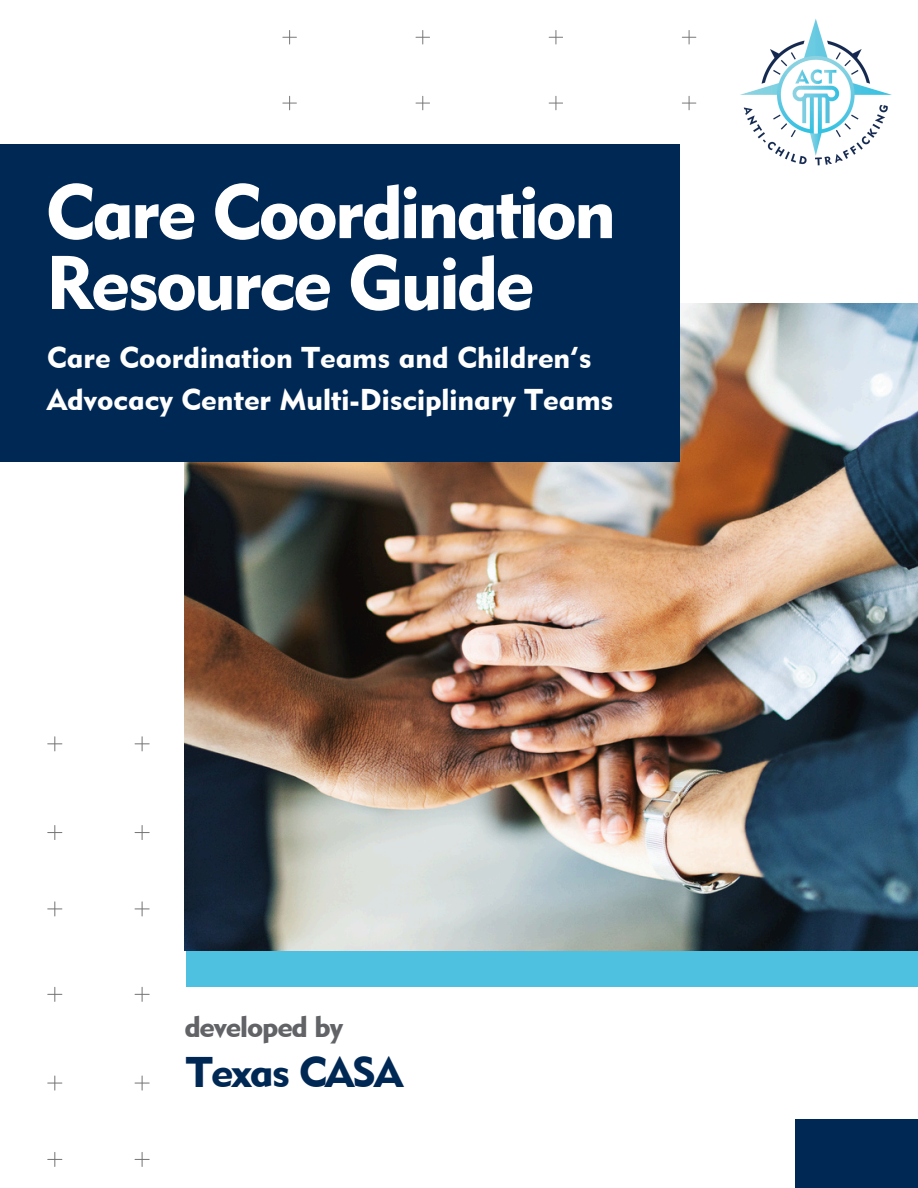
<style>
.page{position:relative;width:918px;height:1188px;background:#fff}
.page>*{position:absolute;margin:0;border:0;box-sizing:border-box;transform-origin:0 0}
.t1{font:75px/70.8px "Geometric 415 BT Black A";letter-spacing:-.035em;color:#fff}
.t2{font:42.75px "Geometric 415 BT Black A";letter-spacing:-.035em;color:#002855}
.t3{font:30px/41.7px "Geometric 415 BT Black A";color:#fff}
.t4{font:29.7px "Geometric 415 BT Black A";letter-spacing:-.035em;color:#626366}
</style>
<div class="page">
<img style="left:184px;top:304px;width:734px;height:647px">
<svg style="left:282px;top:30px;width:15px;height:14px"></svg>
<svg style="left:416px;top:30px;width:14px;height:14px"></svg>
<svg style="left:549px;top:30px;width:14px;height:14px"></svg>
<svg style="left:682px;top:30px;width:14px;height:14px"></svg>
<svg style="left:282px;top:96px;width:15px;height:14px"></svg>
<svg style="left:416px;top:96px;width:14px;height:14px"></svg>
<svg style="left:549px;top:96px;width:14px;height:14px"></svg>
<svg style="left:682px;top:96px;width:14px;height:14px"></svg>
<svg style="left:47px;top:987px;width:15px;height:15px"></svg>
<svg style="left:135px;top:987px;width:14px;height:15px"></svg>
<svg style="left:47px;top:1076px;width:15px;height:14px"></svg>
<svg style="left:47px;top:1152px;width:15px;height:15px"></svg>
<svg style="left:135px;top:1076px;width:14px;height:14px"></svg>
<svg style="left:135px;top:1152px;width:14px;height:15px"></svg>
<div style="left:0;top:144px;width:680px;height:318px;background:#002855"></div>
<div style="left:186px;top:951px;width:732px;height:36px;background:#4ec1e0"></div>
<div style="left:795px;top:1119px;width:123px;height:69px;background:#002855"></div>
<img style="left:740px;top:19px;width:152px;height:147px">
<svg style="left:47px;top:736px;width:15px;height:15px"></svg>
<svg style="left:135px;top:736px;width:14px;height:15px"></svg>
<svg style="left:47px;top:825px;width:15px;height:15px"></svg>
<svg style="left:47px;top:901px;width:15px;height:15px"></svg>
<svg style="left:135px;top:825px;width:14px;height:15px"></svg>
<svg style="left:135px;top:901px;width:14px;height:15px"></svg>
<p class="t1" style="left:46px;top:175px;width:571px">Care Coordination<br>Resource Guide</p>
<p class="t3" style="left:47px;top:337px;width:568px">Care Coordination Teams and Children’s<br>Advocacy Center Multi-Disciplinary Teams</p>
<p class="t4" style="left:184px;top:1008px;width:160px">developed by</p>
<p class="t2" style="left:186px;top:1045px;width:218px">Texas CASA</p>
</div>
